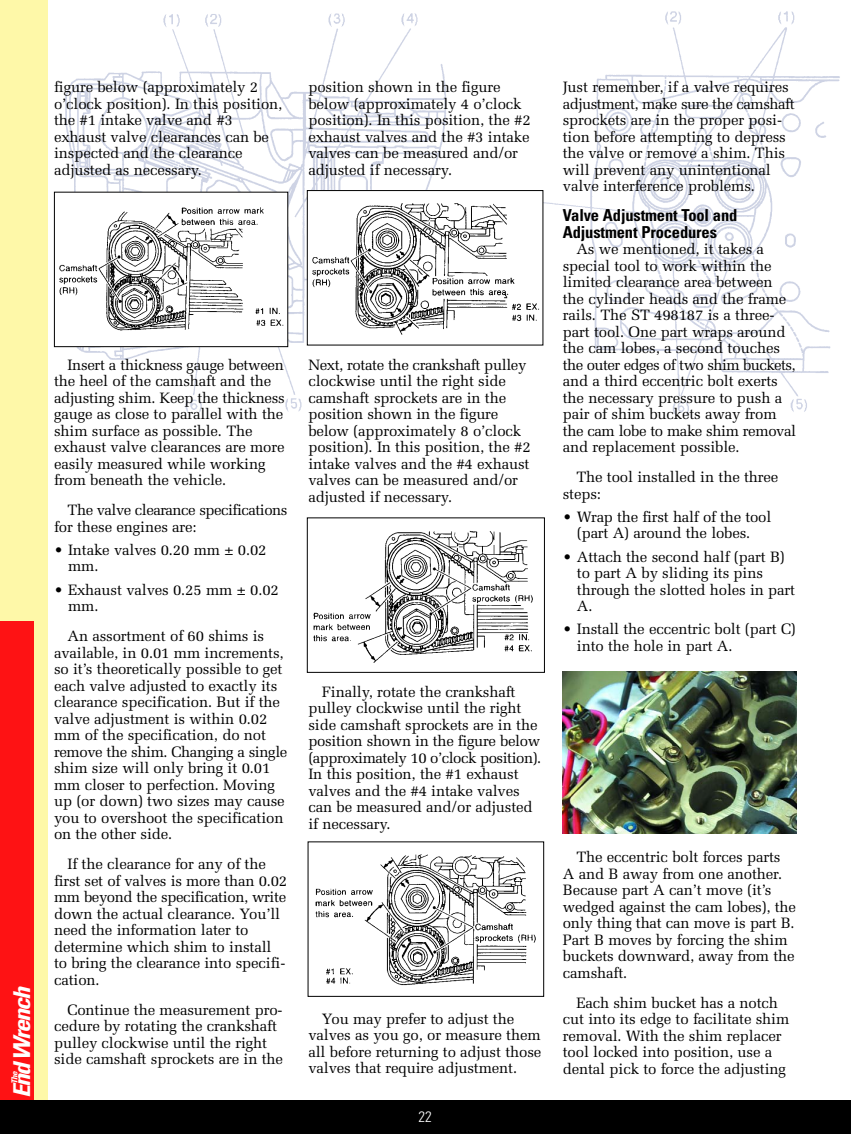
<style>
.page{position:relative;width:851px;height:1134px;background:#fff}
.page>*{position:absolute;margin:0;border:0;box-sizing:border-box;transform-origin:0 0}
.t1{font:italic 700 condensed 23.25px "Univers";color:#fff;scale:1.1 1}
.t2{font:700 condensed 16.5px/16.5px "Univers";letter-spacing:-.01em;color:#000}
.t3{font:15px/16.5px "Melior";letter-spacing:-.01em;color:#000}
.t4{font:15px/16.5px "Melior";letter-spacing:-.035em;color:#000}
.t5{font:300 condensed 15px "Univers";color:#fff}
.t6{font:italic 700 condensed 8.25px "Univers";color:#fff;scale:1.1 1}
</style>
<div class="page">
<img style="left:53px;top:11px;width:787px;height:404px">
<img style="left:315px;top:854px;width:221px;height:132px">
<div style="left:308px;top:842px;width:236px;height:155px;border:1px solid #000"></div>
<img style="left:562px;top:671px;width:234px;height:162px">
<div style="left:0;top:0;width:47px;height:1107px;background:#fef8a8"></div>
<div style="left:0;top:621px;width:34px;height:486px;background:#fe1214"></div>
<div style="left:54px;top:192px;width:234px;height:155px;background:#fff"></div>
<img style="left:59px;top:207px;width:225px;height:124px">
<div style="left:54px;top:192px;width:234px;height:155px;border:1px solid #000"></div>
<div style="left:307px;top:191px;width:236px;height:154px;background:#fff"></div>
<img style="left:312px;top:203px;width:228px;height:132px">
<div style="left:307px;top:190px;width:236px;height:155px;border:1px solid #000"></div>
<img style="left:313px;top:531px;width:220px;height:132px">
<div style="left:307px;top:518px;width:237px;height:155px;border:1px solid #000"></div>
<div style="left:0;top:1100px;width:850px;height:34px;background:#000"></div>
<h1 class="t1" style="left:13px;top:1098px;width:103px;rotate:-90deg">End Wrench</h1>
<p class="t6" style="left:11px;top:1084px;width:15px;rotate:-90deg">The</p>
<p class="t3" style="left:54px;top:80px;width:230px">figure below (approximately 2 o’clock position). In this position, the #1 intake valve and #3 exhaust valve clearances can be inspected and the clearance adjusted as necessary.</p>
<p class="t3" style="left:308px;top:80px;width:224px">position shown in the figure below (approximately 4 o’clock position). In this position, the #2 exhaust valves and the #3 intake valves can be measured and/or adjusted if necessary.</p>
<p class="t3" style="left:54px;top:358px;width:232px;text-indent:14px">Insert a thickness gauge between the heel of the camshaft and the adjusting shim. Keep the thickness gauge as close to parallel with the shim surface as possible. The exhaust valve clearances are more easily measured while working from beneath the vehicle.</p>
<p class="t4" style="left:54px;top:503px;width:235px;text-indent:14px">The valve clearance specifications for these engines are:</p>
<p class="t3" style="left:68px;top:543px;width:200px;text-indent:-14px">• Intake valves 0.20 mm ± 0.02 mm.</p>
<p class="t3" style="left:68px;top:583px;width:212px;text-indent:-14px">• Exhaust valves 0.25 mm ± 0.02 mm.</p>
<p class="t3" style="left:54px;top:629px;width:235px;text-indent:14px">An assortment of 60 shims is available, in 0.01 mm increments, so it’s theoretically possible to get each valve adjusted to exactly its clearance specification. But if the valve adjustment is within 0.02 mm of the specification, do not remove the shim. Changing a single shim size will only bring it 0.01 mm closer to perfection. Moving up (or down) two sizes may cause you to overshoot the specification on the other side.</p>
<p class="t3" style="left:54px;top:857px;width:235px;text-indent:14px">If the clearance for any of the first set of valves is more than 0.02 mm beyond the specification, write down the actual clearance. You’ll need the information later to determine which shim to install to bring the clearance into specifi&shy;cation.</p>
<p class="t3" style="left:54px;top:1003px;width:231px;text-indent:14px">Continue the measurement pro&shy;cedure by rotating the crankshaft pulley clockwise until the right side camshaft sprockets are in the</p>
<p class="t3" style="left:308px;top:358px;width:224px">Next, rotate the crankshaft pulley clockwise until the right side camshaft sprockets are in the position shown in the figure below (approximately 8 o’clock position). In this position, the #2 intake valves and the #4 exhaust valves can be measured and/or adjusted if necessary.</p>
<p class="t3" style="left:308px;top:685px;width:234px;text-indent:14px">Finally, rotate the crankshaft pulley clockwise until the right side camshaft sprockets are in the position shown in the figure below (approximately 10 o’clock position).<br>In this position, the #1 exhaust valves and the #4 intake valves can be measured and/or adjusted if necessary.</p>
<p class="t3" style="left:308px;top:1012px;width:234px;text-indent:14px">You may prefer to adjust the valves as you go, or measure them all before returning to adjust those valves that require adjustment.</p>
<p class="t5" style="left:419px;top:1111px;width:15px">22</p>
<p class="t3" style="left:562px;top:80px;width:233px">Just remember, if a valve requires adjustment, make sure the camshaft sprockets are in the proper posi&shy;tion before attempting to depress the valve or remove a shim. This will prevent any unintentional valve interference problems.</p>
<p class="t2" style="left:562px;top:209px;width:176px">Valve Adjustment Tool and<br>Adjustment Procedures</p>
<p class="t3" style="left:562px;top:242px;width:235px;text-indent:14px">As we mentioned, it takes a special tool to work within the limited clearance area between the cylinder heads and the frame rails. The ST 498187 is a three&shy;part tool. One part wraps around the cam lobes, a second touches the outer edges of two shim buckets, and a third eccentric bolt exerts the necessary pressure to push a pair of shim buckets away from the cam lobe to make shim removal and replacement possible.</p>
<p class="t3" style="left:562px;top:470px;width:217px;text-indent:14px">The tool installed in the three steps:</p>
<p class="t3" style="left:562px;top:510px;width:210px;text-align:center">• Wrap the first half of the tool (part A) around the lobes.</p>
<p class="t3" style="left:577px;top:550px;width:220px;text-indent:-14px">• Attach the second half (part B) to part A by sliding its pins through the slotted holes in part<br>A.</p>
<p class="t3" style="left:577px;top:622px;width:220px;text-indent:-14px">• Install the eccentric bolt (part C) into the hole in part A.</p>
<p class="t3" style="left:562px;top:850px;width:234px;text-indent:14px">The eccentric bolt forces parts<br>A and B away from one another.<br>Because part A can’t move (it’s wedged against the cam lobes), the only thing that can move is part B.<br>Part B moves by forcing the shim buckets downward, away from the camshaft.</p>
<p class="t3" style="left:562px;top:996px;width:228px;text-indent:14px">Each shim bucket has a notch cut into its edge to facilitate shim removal. With the shim replacer tool locked into position, use a dental pick to force the adjusting</p>
</div>
